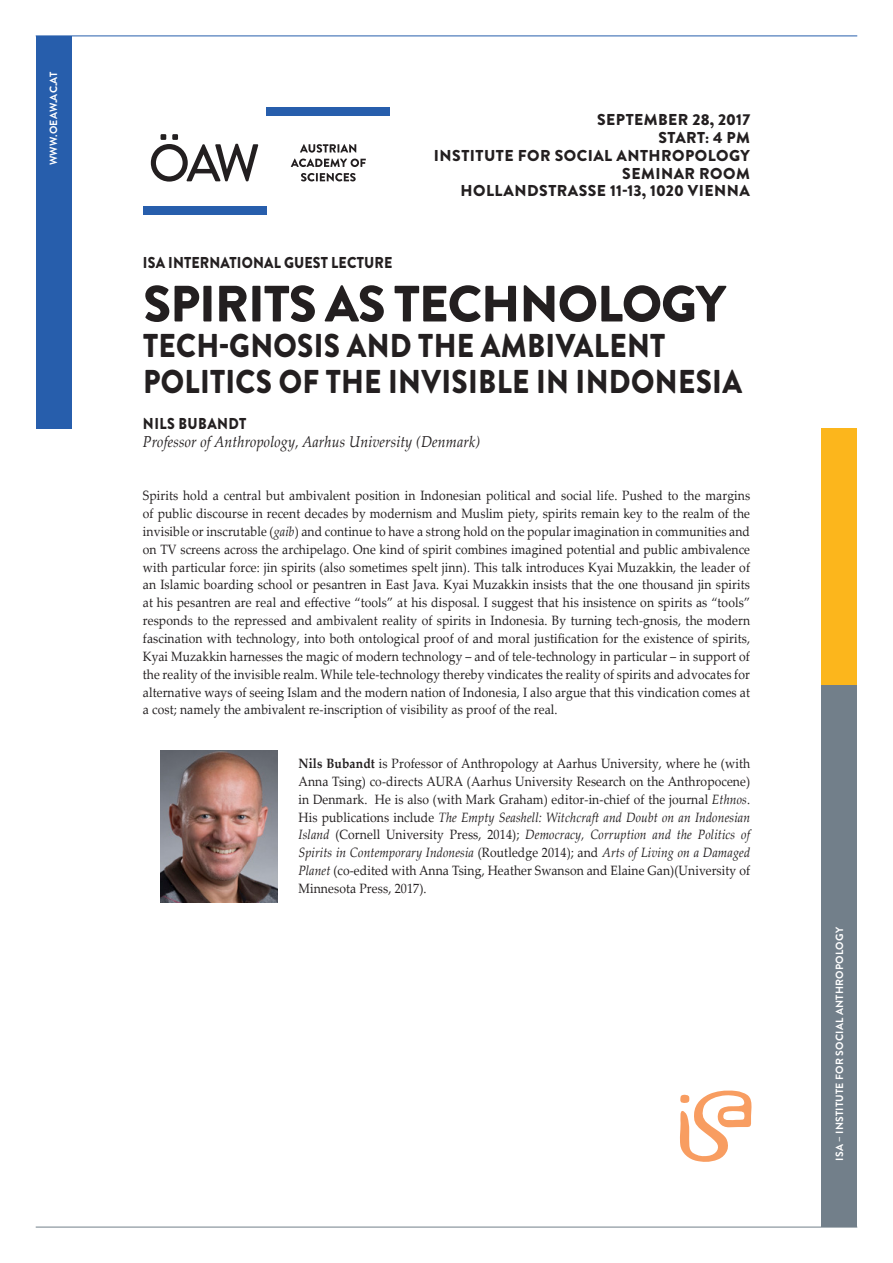
<style>
.page{position:relative;width:893px;height:1263px;background:#fff}
.page>*{position:absolute;margin:0;border:0;box-sizing:border-box;transform-origin:0 0}
.t1{font:900 51px "Brandon Grotesque";letter-spacing:-.02em;color:#231f20}
.t2{font:900 33px/35.7px "Brandon Grotesque";letter-spacing:.01em;color:#231f20;scale:.9 1}
.t3{font:900 15.75px "Brandon Grotesque";letter-spacing:.03em;color:#231f20}
.t4{font:italic 15.75px/17.9px "Palatino Linotype";letter-spacing:.01em;color:#231f20;scale:.9 1}
.t5{font:900 15.75px "Brandon Grotesque";letter-spacing:.01em;color:#231f20;scale:.9 1}
.t6{font:13.5px/17.9px "Palatino Linotype";letter-spacing:.01em;color:#231f20;text-align:justify;scale:.9 1}
.t7{font:700 10.5px "Brandon Grotesque";letter-spacing:.02em;color:#fff}
.s1{font-family:"Brandon Grotesque";font-weight:900;font-style:normal}
.s2{font-style:italic}
.s3{font-weight:700}
</style>
<div class="page">
<img style="left:161px;top:751px;width:117px;height:151px">
<div style="left:36px;top:36px;width:35px;height:393px;background:#275eac"></div>
<div style="left:821px;top:685px;width:36px;height:542px;background:#727f8a"></div>
<div style="left:821px;top:429px;width:36px;height:256px;background:#fcb61c"></div>
<hr style="left:36px;top:36px;width:821px;height:1px;background:#275eac">
<hr style="left:36px;top:1227px;width:821px;height:1px;background:#727f8a">
<svg style="left:680px;top:1090px;width:72px;height:72px"></svg>
<div style="left:143px;top:206px;width:124px;height:8px;background:#275eac"></div>
<div style="left:267px;top:107px;width:123px;height:8px;background:#275eac"></div>
<svg style="left:151px;top:134px;width:107px;height:48px"></svg>
<svg style="left:300px;top:144px;width:56px;height:9px"></svg>
<svg style="left:291px;top:159px;width:75px;height:8px"></svg>
<svg style="left:301px;top:173px;width:55px;height:8px"></svg>
<p class="t7" style="left:46px;top:165px;width:95px;rotate:-90deg">WWW.OEAW.AC.AT</p>
<p class="t5" style="left:143px;top:251px;width:279px">ISA INTERNATIONAL GUEST LECTURE</p>
<p class="t3" style="left:597px;top:108px;width:154px">SEPTEMBER 28, 2017</p>
<p class="t3" style="left:658px;top:126px;width:93px">START: 4 PM</p>
<p class="t3" style="left:434px;top:144px;width:317px">INSTITUTE FOR SOCIAL ANTHROPOLOGY</p>
<p class="t3" style="left:622px;top:162px;width:129px">SEMINAR ROOM</p>
<p class="t3" style="left:460px;top:180px;width:291px">HOLLANDSTRASSE 11-13, 1020 VIENNA</p>
<p class="t1" style="left:143px;top:268px;width:584px">SPIRITS AS TECHNOLOGY</p>
<p class="t2" style="left:143px;top:328px;width:667px">TECH-GNOSIS AND THE AMBIVALENT<br>POLITICS OF THE INVISIBLE IN INDONESIA</p>
<p class="t4" style="left:143px;top:414px;width:376px"><span class="s1">NILS BUBANDT<br></span>Professor of Anthropology, Aarhus University (Denmark)</p>
<p class="t6" style="left:143px;top:486px;width:676px">Spirits hold a central but ambivalent position in Indonesian political and social life. Pushed to the margins of public discourse in recent decades by modernism and Muslim piety, spirits remain key to the realm of the invisible or inscrutable (<span class="s2">gaib</span>) and continue to have a strong hold on the popular imagination in communities and on TV screens across the archipelago. One kind of spirit combines imagined potential and public ambivalence with particular force: jin spirits (also sometimes spelt jinn). This talk introduces Kyai Muzakkin, the leader of an Islamic boarding school or pesantren in East Java. Kyai Muzakkin insists that the one thousand jin spirits at his pesantren are real and effective “tools” at his disposal. I suggest that his insistence on spirits as “tools” responds to the repressed and ambivalent reality of spirits in Indonesia. By turning tech-gnosis, the modern fascination with technology, into both ontological proof of and moral justification for the existence of spirits, Kyai Muzakkin harnesses the magic of modern technology – and of tele-technology in particular – in support of the reality of the invisible realm. While tele-technology thereby vindicates the reality of spirits and advocates for alternative ways of seeing Islam and the modern nation of Indonesia, I also argue that this vindication comes at a cost; namely the ambivalent re-inscription of visibility as proof of the real.</p>
<p class="t6" style="left:298px;top:754px;width:503px"><span class="s3">Nils Bubandt</span> is Professor of Anthropology at Aarhus University, where he (with Anna Tsing) co-directs AURA (Aarhus University Research on the Anthropocene) in Denmark. He is also (with Mark Graham) editor-in-chief of the journal <span class="s2">Ethnos</span>.<br>His publications include <span class="s2">The Empty Seashell: Witchcraft and Doubt on an Indonesian Island</span> (Cornell University Press, 2014); <span class="s2">Democracy, Corruption and the Politics of Spirits in Contemporary Indonesia</span> (Routledge 2014); and <span class="s2">Arts of Living on a Damaged Planet</span> (co-edited with Anna Tsing, Heather Swanson and Elaine Gan)(University of Minnesota Press, 2017).</p>
<p class="t7" style="left:832px;top:1161px;width:235px;rotate:-90deg">ISA – INSTITUTE FOR SOCIAL ANTHROPOLOGY</p>
</div>
